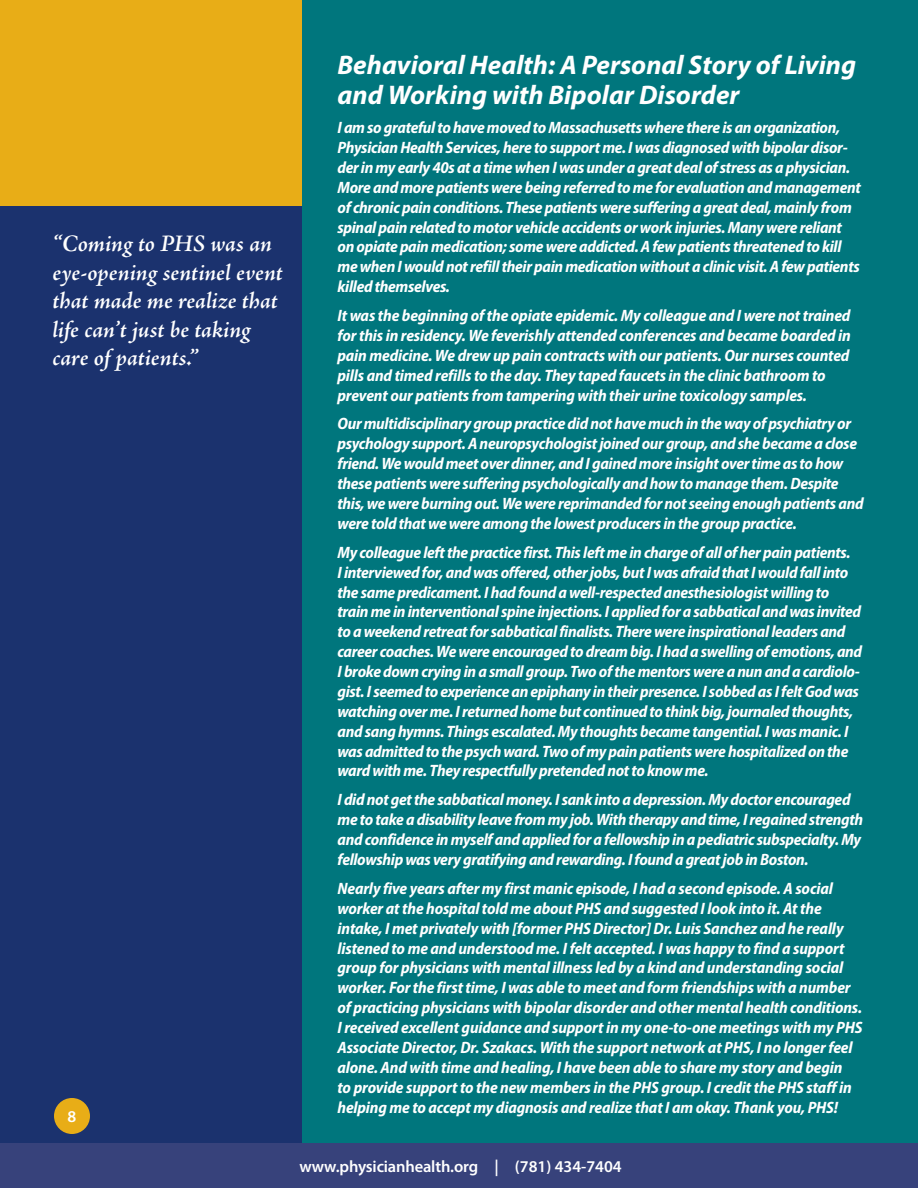
<style>
.page{position:relative;width:918px;height:1188px;background:#00767d}
.page>*{position:absolute;margin:0;border:0;box-sizing:border-box;transform-origin:0 0}
.t1{font:italic 700 27px/30px "Myriad Pro";color:#fff}
.t2{font:italic 600 24px/28.5px "Adobe Jenson Pro";letter-spacing:-.005em;color:#fff}
.t3{font:italic 700 semi-condensed 16.5px/20px "Myriad Pro";letter-spacing:-.02em;color:#fff}
.t4{font:600 16.5px "Myriad Pro";letter-spacing:-.01em;color:#fff}
</style>
<div class="page">
<div style="left:0;top:0;width:302px;height:1188px;background:#1b326e"></div>
<div style="left:0;top:0;width:302px;height:205px;background:#e8ad17"></div>
<div style="left:54px;top:1098px;width:36px;height:36px;background:#e8ad17;border-radius:50%"></div>
<div style="left:0;top:1143px;width:918px;height:45px;background:#37427b"></div>
<h2 class="t2" style="left:52px;top:231px;width:232px">“Coming to PHS was an eye-opening sentinel event that made me realize that life can’t just be taking care of patients.”</h2>
<p class="t4" style="left:68px;top:1108px;width:10px">8</p>
<h1 class="t1" style="left:338px;top:49px;width:520px">Behavioral Health: A Personal Story of Living and Working with Bipolar Disorder</h1>
<p class="t3" style="left:338px;top:118px;width:525px">I am so grateful to have moved to Massachusetts where there is an organization, Physician Health Services, here to support me. I was diagnosed with bipolar disor&shy;der in my early 40s at a time when I was under a great deal of stress as a physician.<br>More and more patients were being referred to me for evaluation and management of chronic pain conditions. These patients were suffering a great deal, mainly from spinal pain related to motor vehicle accidents or work injuries. Many were reliant on opiate pain medication; some were addicted. A few patients threatened to kill me when I would not refill their pain medication without a clinic visit. A few patients killed themselves.</p>
<p class="t3" style="left:338px;top:306px;width:515px">It was the beginning of the opiate epidemic. My colleague and I were not trained for this in residency. We feverishly attended conferences and became boarded in pain medicine. We drew up pain contracts with our patients. Our nurses counted pills and timed refills to the day. They taped faucets in the clinic bathroom to prevent our patients from tampering with their urine toxicology samples.</p>
<p class="t3" style="left:338px;top:414px;width:528px">Our multidisciplinary group practice did not have much in the way of psychiatry or psychology support. A neuropsychologist joined our group, and she became a close friend. We would meet over dinner, and I gained more insight over time as to how these patients were suffering psychologically and how to manage them. Despite this, we were burning out. We were reprimanded for not seeing enough patients and were told that we were among the lowest producers in the group practice.</p>
<p class="t3" style="left:338px;top:543px;width:526px">My colleague left the practice first. This left me in charge of all of her pain patients.<br>I interviewed for, and was offered, other jobs, but I was afraid that I would fall into the same predicament. I had found a well-respected anesthesiologist willing to train me in interventional spine injections. I applied for a sabbatical and was invited to a weekend retreat for sabbatical finalists. There were inspirational leaders and career coaches. We were encouraged to dream big. I had a swelling of emotions, and I broke down crying in a small group. Two of the mentors were a nun and a cardiolo&shy;gist. I seemed to experience an epiphany in their presence. I sobbed as I felt God was watching over me. I returned home but continued to think big, journaled thoughts, and sang hymns. Things escalated. My thoughts became tangential. I was manic. I was admitted to the psych ward. Two of my pain patients were hospitalized on the ward with me. They respectfully pretended not to know me.</p>
<p class="t3" style="left:338px;top:790px;width:527px">I did not get the sabbatical money. I sank into a depression. My doctor encouraged me to take a disability leave from my job. With therapy and time, I regained strength and confidence in myself and applied for a fellowship in a pediatric subspecialty. My fellowship was very gratifying and rewarding. I found a great job in Boston.</p>
<p class="t3" style="left:338px;top:879px;width:526px">Nearly five years after my first manic episode, I had a second episode. A social worker at the hospital told me about PHS and suggested I look into it. At the intake, I met privately with [former PHS Director] Dr. Luis Sanchez and he really listened to me and understood me. I felt accepted. I was happy to find a support group for physicians with mental illness led by a kind and understanding social worker. For the first time, I was able to meet and form friendships with a number of practicing physicians with bipolar disorder and other mental health conditions.<br>I received excellent guidance and support in my one-to-one meetings with my PHS Associate Director, Dr. Szakacs. With the support network at PHS, I no longer feel alone. And with time and healing, I have been able to share my story and begin<br>to provide support to the new members in the PHS group. I credit the PHS staff in helping me to accept my diagnosis and realize that I am okay. Thank you, PHS!</p>
<p class="t4" style="left:299px;top:1157px;width:324px">www.physicianhealth.org | (781) 434-7404</p>
</div>
